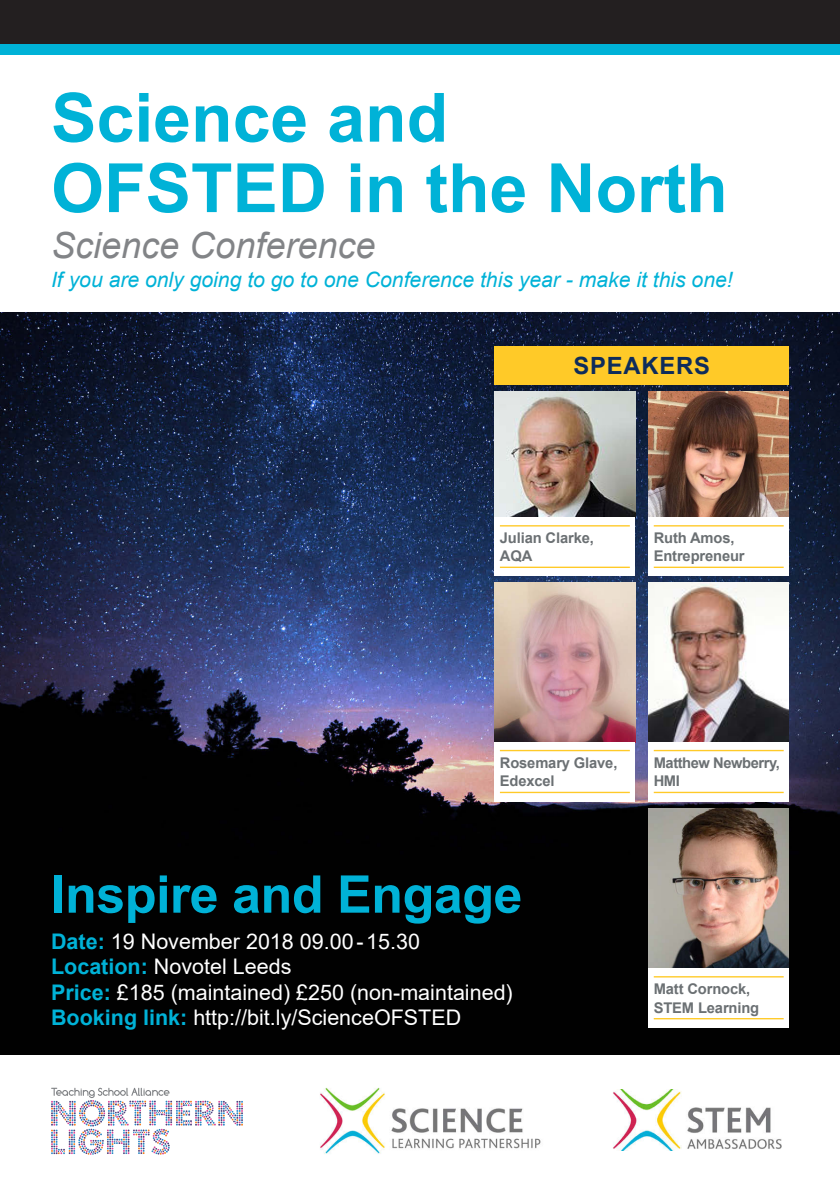
<style>
.page{position:relative;width:840px;height:1191px;background:#fff}
.page>*{position:absolute;margin:0;border:0;box-sizing:border-box;transform-origin:0 0}
.t1{font:700 68px/70.4px "Arial";color:#00b2d7}
.t2{font:700 52px "Arial";letter-spacing:-.01em;color:#00b2d7}
.t3{font:italic 36px "Arial";color:#828487}
.Body_Content{font:700 23.8px "Arial";letter-spacing:.035em;color:#0e2c5b}
.t4{font:21.4px "Arial";color:#fff}
.t5{font:italic 21.2px "Arial";color:#00b2d7}
.Speaker{font:700 14.8px/18px "Arial";letter-spacing:-.01em;color:#6b7073}
.Speaker-2{font:700 14.8px/18.4px "Arial";letter-spacing:-.03em;color:#6b7073}
.s1{font-weight:700;color:#00b2d7}
</style>
<div class="page">
<img style="left:0;top:312px;width:839px;height:743px">
<div style="left:0;top:0;width:839px;height:44px;background:#231f20"></div>
<div style="left:0;top:44px;width:839px;height:10px;background:#00b2d7"></div>
<div style="left:494px;top:346px;width:294px;height:38px;background:#ffca28"></div>
<img style="left:648px;top:391px;width:140px;height:126px">
<div style="left:648px;top:517px;width:140px;height:59px;background:#fff"></div>
<hr style="left:653px;top:525px;width:130px;height:1px;background:#ffca28">
<hr style="left:653px;top:566px;width:130px;height:2px;background:#ffca28">
<img style="left:648px;top:582px;width:140px;height:160px">
<div style="left:648px;top:742px;width:140px;height:59px;background:#fff"></div>
<hr style="left:653px;top:750px;width:130px;height:1px;background:#ffca28">
<hr style="left:653px;top:791px;width:130px;height:2px;background:#ffca28">
<img style="left:648px;top:808px;width:140px;height:160px">
<img style="left:494px;top:391px;width:140px;height:126px">
<div style="left:494px;top:517px;width:140px;height:59px;background:#fff"></div>
<hr style="left:499px;top:525px;width:130px;height:1px;background:#ffca28">
<hr style="left:499px;top:566px;width:130px;height:2px;background:#ffca28">
<img style="left:494px;top:582px;width:140px;height:160px">
<div style="left:494px;top:742px;width:140px;height:59px;background:#fff"></div>
<hr style="left:499px;top:750px;width:130px;height:1px;background:#ffca28">
<hr style="left:499px;top:791px;width:130px;height:2px;background:#ffca28">
<div style="left:648px;top:968px;width:140px;height:59px;background:#fff"></div>
<hr style="left:653px;top:976px;width:130px;height:1px;background:#ffca28">
<hr style="left:653px;top:1018px;width:130px;height:1px;background:#ffca28">
<svg style="left:51px;top:1087px;width:192px;height:67px"></svg>
<img style="left:320px;top:1087px;width:221px;height:67px">
<img style="left:613px;top:1089px;width:169px;height:61px">
<p class="t1" style="left:51px;top:83px;width:677px">Science and<br>OFSTED in the North</p>
<p class="t3" style="left:51px;top:222px;width:326px">Science Conference</p>
<p class="t5" style="left:51px;top:266px;width:682px">If you are only going to go to one Conference this year - make it this one!</p>
<p class="Body_Content" style="left:573px;top:349px;width:138px">SPEAKERS</p>
<p class="Speaker" style="left:499px;top:529px;width:95px">Julian Clarke,<br>AQA</p>
<p class="Speaker" style="left:653px;top:529px;width:92px">Ruth Amos,<br>Entrepreneur</p>
<p class="Speaker" style="left:499px;top:753px;width:119px">Rosemary Glave,<br>Edexcel</p>
<p class="t2" style="left:51px;top:857px;width:472px">Inspire and Engage</p>
<p class="t4" style="left:51px;top:926px;width:370px"><span class="s1">Date:</span> 19 November 2018 09.00-15.30</p>
<p class="t4" style="left:51px;top:952px;width:242px"><span class="s1">Location:</span> Novotel Leeds</p>
<p class="t4" style="left:51px;top:977px;width:463px"><span class="s1">Price:</span> £185 (maintained) £250 (non-maintained)</p>
<p class="t4" style="left:51px;top:1003px;width:411px"><span class="s1">Booking link:</span> http://bit.ly/ScienceOFSTED</p>
<p class="Speaker-2" style="left:653px;top:753px;width:128px">Matthew Newberry,<br>HMI</p>
<p class="Speaker" style="left:653px;top:979px;width:107px">Matt Cornock,<br>STEM Learning</p>
</div>
